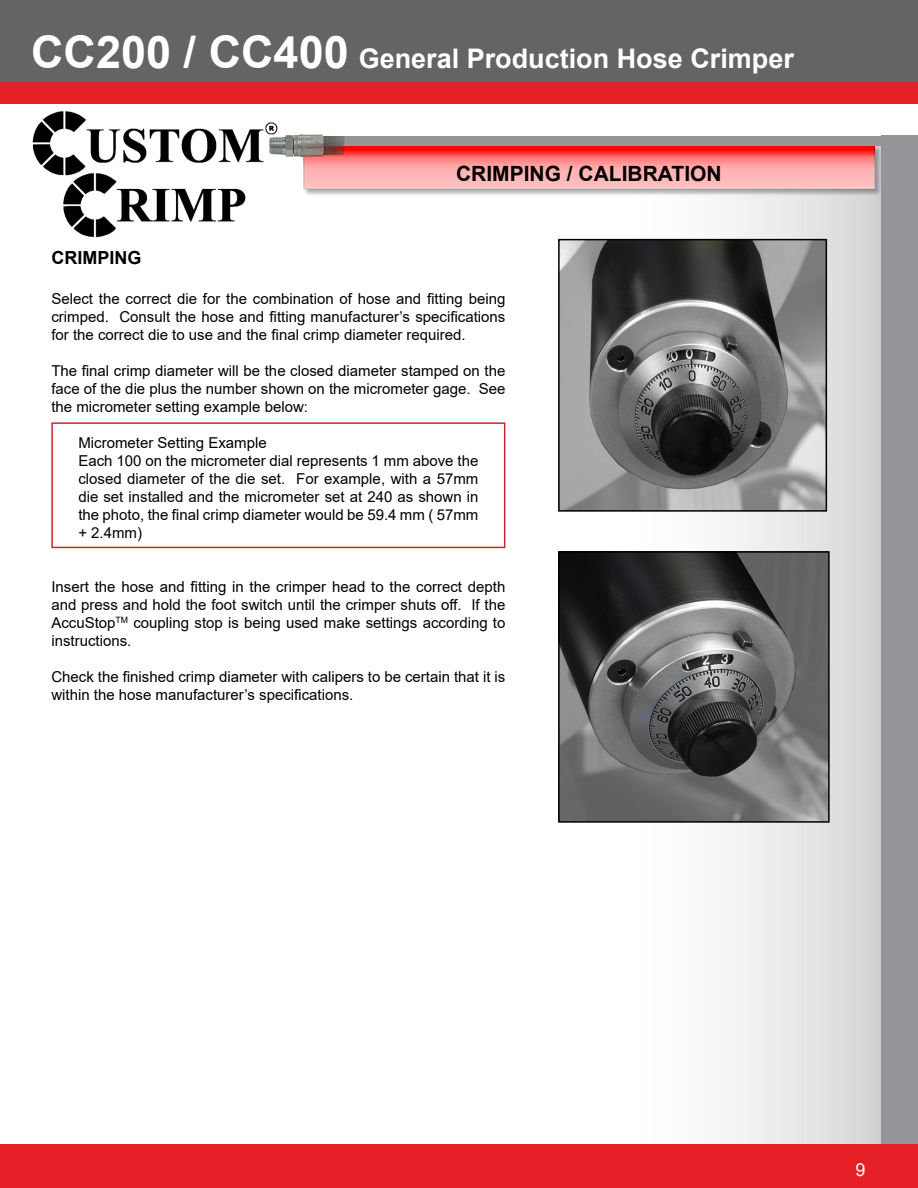
<style>
.page{position:relative;width:918px;height:1188px;background:#fff}
.page>*{position:absolute;margin:0;border:0;box-sizing:border-box;transform-origin:0 0}
.t1{font:700 27px "Arial";color:#fff}
.t2{font:700 21px "Arial";color:#000}
.t3{font:700 18px "Arial";color:#000}
.t4{font:18px "Arial";color:#fff}
.t5{font:15px/18px "Arial";color:#000;text-align:justify}
.s1{font-size:45px}
</style>
<div class="page">
<div style="left:582px;top:137px;width:314px;height:1051px;background:linear-gradient(to right,#fff,#d7d7d7)"></div>
<div style="left:0;top:0;width:918px;height:90px;background:#636466"></div>
<div style="left:0;top:82px;width:918px;height:22px;background:#e41f26"></div>
<div style="left:304px;top:146px;width:578px;height:50px;background:#000;opacity:.3"></div>
<svg style="left:305px;top:146px;width:568px;height:41px;background:#f88"></svg>
<img style="left:32px;top:111px;width:246px;height:127px">
<div style="left:324px;top:136px;width:584px;height:9px;background:#939598"></div>
<div style="left:882px;top:136px;width:36px;height:1052px;background:#939598"></div>
<div style="left:0;top:1145px;width:918px;height:43px;background:#e41f26"></div>
<img style="left:267px;top:128px;width:87px;height:31px">
<img style="left:561px;top:242px;width:263px;height:267px">
<div style="left:558px;top:239px;width:269px;height:273px;border:2px solid #000"></div>
<img style="left:561px;top:554px;width:266px;height:266px">
<div style="left:558px;top:551px;width:272px;height:272px;border:2px solid #000"></div>
<div style="left:51px;top:422px;width:454px;height:126px;border:2px solid #d2232a"></div>
<h1 class="t1" style="left:31px;top:40px;width:764px"><span class="s1">CC200 / CC400</span> General Production Hose Crimper</h1>
<h2 class="t2" style="left:456px;top:159px;width:267px">CRIMPING / CALIBRATION</h2>
<p class="t3" style="left:51px;top:245px;width:91px">CRIMPING</p>
<p class="t5" style="left:51px;top:289px;width:456px">Select the correct die for the combination of hose and fitting being crimped. Consult the hose and fitting manufacturer’s specifications for the correct die to use and the final crimp diameter required.</p>
<p class="t5" style="left:51px;top:361px;width:456px">The final crimp diameter will be the closed diameter stamped on the face of the die plus the number shown on the micrometer gage. See the micrometer setting example below:</p>
<p class="t5" style="left:78px;top:433px;width:402px;text-align:left">Micrometer Setting Example<br>Each 100 on the micrometer dial represents 1 mm above the closed diameter of the die set. For example, with a 57mm die set installed and the micrometer set at 240 as shown in the photo, the final crimp diameter would be 59.4 mm ( 57mm + 2.4mm)</p>
<p class="t5" style="left:51px;top:577px;width:456px">Insert the hose and fitting in the crimper head to the correct depth and press and hold the foot switch until the crimper shuts off. If the AccuStop<sup>TM</sup> coupling stop is being used make settings according to instructions.</p>
<p class="t5" style="left:51px;top:667px;width:456px">Check the finished crimp diameter with calipers to be certain that it is within the hose manufacturer’s specifications.</p>
<p class="t4" style="left:856px;top:1157px;width:12px">9</p>
</div>
